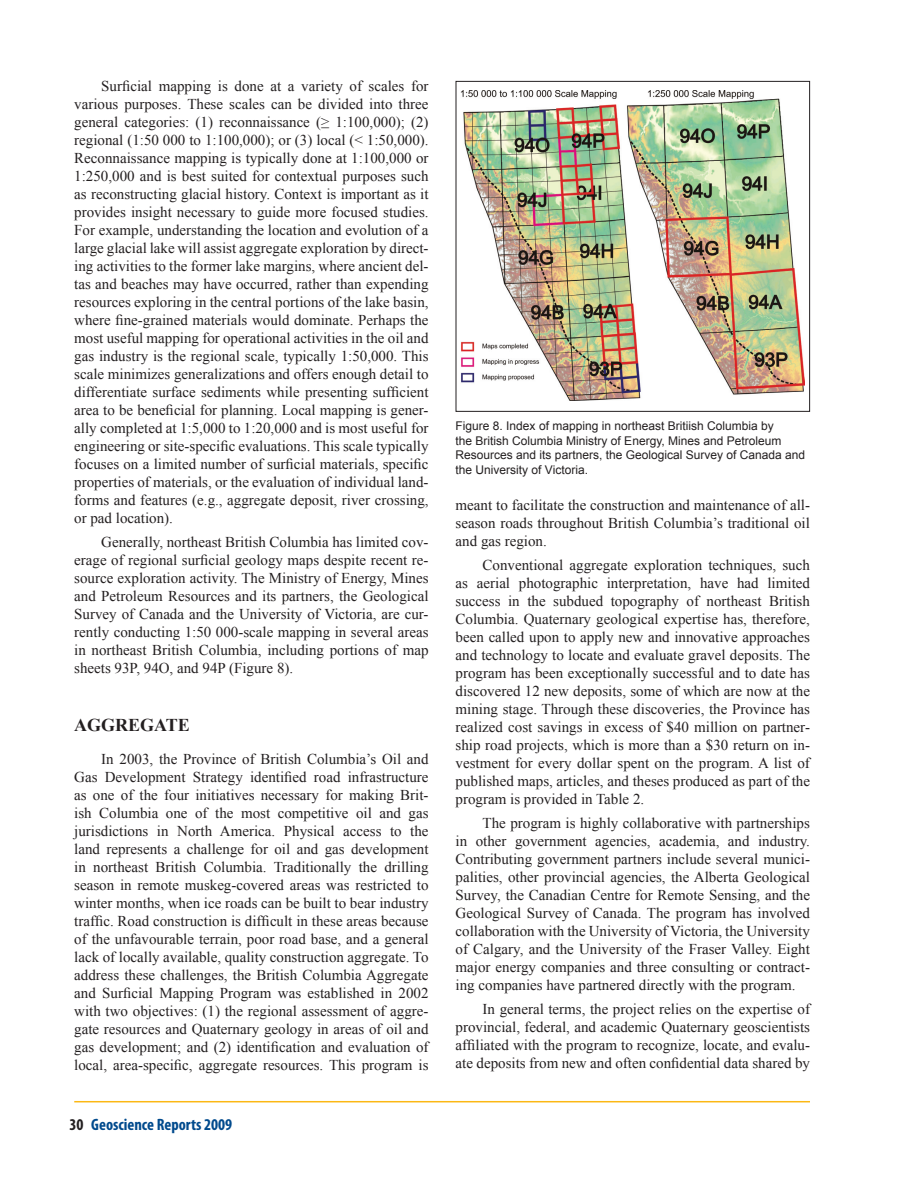
<style>
.page{position:relative;width:918px;height:1188px;background:#fff}
.page>*{position:absolute;margin:0;border:0;box-sizing:border-box;transform-origin:0 0}
.Heading_1{font:700 18px "Times New Roman";color:#231f20}
.t1{font:700 condensed 16.5px "Myriad Pro";color:#004a8d}
.Body_Text{font:15px/18px "Times New Roman";color:#231f20;text-align:justify}
.Figure_Caption{font:12px/14.4px "Arial";color:#231f20}
.s1{color:#231f20}
</style>
<div class="page">
<hr style="left:74px;top:1101px;width:736px;height:1px;background:#fcb814">
<img style="left:461px;top:90px;width:344px;height:310px">
<div style="left:456px;top:81px;width:354px;height:331px;border:1px solid #231f20"></div>
<p class="Body_Text" style="left:74px;top:77px;width:356px;text-indent:27px">Surficial mapping is done at a variety of scales for various purposes. These scales can be divided into three general categories: (1) reconnaissance (≥ 1:100,000); (2) regional (1:50 000 to 1:100,000); or (3) local (&lt; 1:50,000).<br>Reconnaissance mapping is typically done at 1:100,000 or 1:250,000 and is best suited for contextual purposes such as reconstructing glacial history. Context is important as it provides insight necessary to guide more focused studies.<br>For example, understanding the location and evolution of a large glacial lake will assist aggregate exploration by direct&shy;ing activities to the former lake margins, where ancient del&shy;tas and beaches may have occurred, rather than expending resources exploring in the central portions of the lake basin, where fine-grained materials would dominate. Perhaps the most useful mapping for operational activities in the oil and gas industry is the regional scale, typically 1:50,000. This scale minimizes generalizations and offers enough detail to differentiate surface sediments while presenting sufficient area to be beneficial for planning. Local mapping is gener&shy;ally completed at 1:5,000 to 1:20,000 and is most useful for engineering or site-specific evaluations. This scale typically focuses on a limited number of surficial materials, specific properties of materials, or the evaluation of individual land&shy;forms and features (e.g., aggregate deposit, river crossing, or pad location).</p>
<p class="Body_Text" style="left:74px;top:533px;width:356px;text-indent:27px">Generally, northeast British Columbia has limited cov&shy;erage of regional surficial geology maps despite recent re&shy;source exploration activity. The Ministry of Energy, Mines and Petroleum Resources and its partners, the Geological Survey of Canada and the University of Victoria, are cur&shy;rently conducting 1:50 000-scale mapping in several areas in northeast British Columbia, including portions of map sheets 93P, 94O, and 94P (Figure 8).</p>
<p class="Heading_1" style="left:74px;top:713px;width:117px">AGGREGATE</p>
<p class="Body_Text" style="left:74px;top:750px;width:356px;text-indent:27px">In 2003, the Province of British Columbia’s Oil and Gas Development Strategy identified road infrastructure as one of the four initiatives necessary for making Brit&shy;ish Columbia one of the most competitive oil and gas jurisdictions in North America. Physical access to the land represents a challenge for oil and gas development in northeast British Columbia. Traditionally the drilling season in remote muskeg-covered areas was restricted to winter months, when ice roads can be built to bear industry traffic. Road construction is difficult in these areas because of the unfavourable terrain, poor road base, and a general lack of locally available, quality construction aggregate. To address these challenges, the British Columbia Aggregate and Surficial Mapping Program was established in 2002 with two objectives: (1) the regional assessment of aggre&shy;gate resources and Quaternary geology in areas of oil and gas development; and (2) identification and evaluation of local, area-specific, aggregate resources. This program is</p>
<p class="t1" style="left:69px;top:1114px;width:164px"><span class="s1">30</span> Geoscience Reports 2009</p>
<p class="Figure_Caption" style="left:456px;top:419px;width:351px">Figure 8. Index of mapping in northeast Britiish Columbia by<br>the British Columbia Ministry of Energy, Mines and Petroleum Resources and its partners, the Geological Survey of Canada and the University of Victoria.</p>
<p class="Body_Text" style="left:456px;top:496px;width:356px">meant to facilitate the construction and maintenance of all&shy;season roads throughout British Columbia’s traditional oil and gas region.</p>
<p class="Body_Text" style="left:456px;top:556px;width:356px;text-indent:27px">Conventional aggregate exploration techniques, such as aerial photographic interpretation, have had limited success in the subdued topography of northeast British Columbia. Quaternary geological expertise has, therefore, been called upon to apply new and innovative approaches and technology to locate and evaluate gravel deposits. The program has been exceptionally successful and to date has discovered 12 new deposits, some of which are now at the mining stage. Through these discoveries, the Province has realized cost savings in excess of $40 million on partner&shy;ship road projects, which is more than a $30 return on in&shy;vestment for every dollar spent on the program. A list of published maps, articles, and theses produced as part of the program is provided in Table 2.</p>
<p class="Body_Text" style="left:456px;top:814px;width:356px;text-indent:27px">The program is highly collaborative with partnerships in other government agencies, academia, and industry.<br>Contributing government partners include several munici&shy;palities, other provincial agencies, the Alberta Geological Survey, the Canadian Centre for Remote Sensing, and the Geological Survey of Canada. The program has involved collaboration with the University of Victoria, the University of Calgary, and the University of the Fraser Valley. Eight major energy companies and three consulting or contract&shy;ing companies have partnered directly with the program.</p>
<p class="Body_Text" style="left:456px;top:1000px;width:356px;text-indent:27px">In general terms, the project relies on the expertise of provincial, federal, and academic Quaternary geoscientists affiliated with the program to recognize, locate, and evalu&shy;ate deposits from new and often confidential data shared by</p>
</div>
